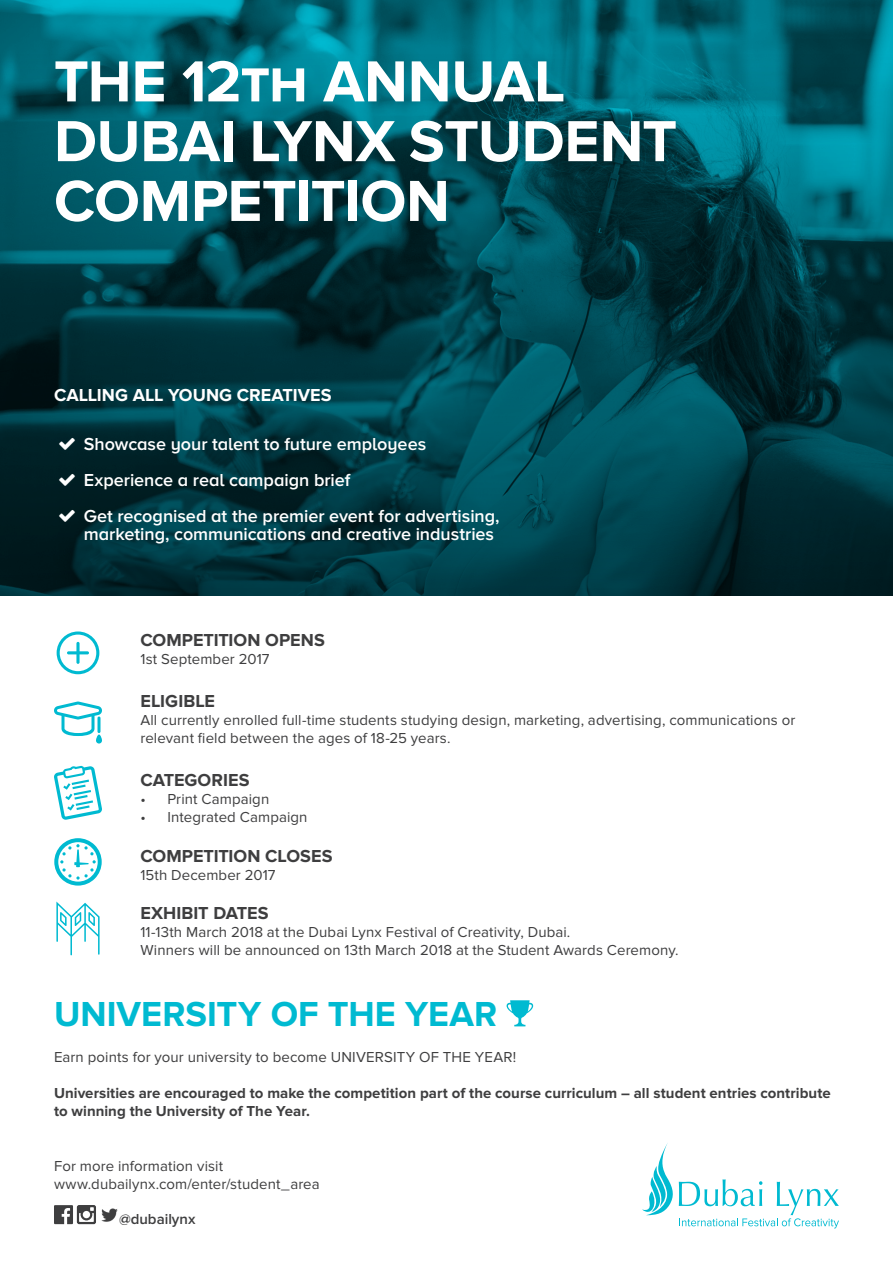
<style>
.page{position:relative;width:893px;height:1263px;background:#fff}
.page>*{position:absolute;margin:0;border:0;box-sizing:border-box;transform-origin:0 0}
.t1{font:700 60px/59.7px "Proxima Nova";letter-spacing:-.01em;color:#fff}
.t2{font:700 36px "Proxima Nova";color:#00bad1}
.t3{font:600 18px/36px "Proxima Nova A";color:#fff}
.t4{font:700 18px "Proxima Nova";letter-spacing:.005em;color:#3e3e3f}
.t5{font:700 18px "Proxima Nova";color:#fff}
.t6{font:15px/18px "Proxima Nova";letter-spacing:.005em;color:#3e3e3f}
.t7{font:700 15px/18px "Proxima Nova";letter-spacing:.005em;color:#3e3e3f}
.t8{font:600 15px "Proxima Nova";color:#3e3e3f}
</style>
<div class="page">
<svg style="left:0;top:0;width:893px;height:54px;background:#006f7f"></svg>
<svg style="left:0;top:54px;width:893px;height:541px;background:#00434e"></svg>
<svg style="left:54px;top:1205px;width:42px;height:19px"></svg>
<img style="left:103px;top:1208px;width:13px;height:13px">
<div style="left:100px;top:1205px;width:19px;height:19px;border:2px solid #fff"></div>
<svg style="left:54px;top:701px;width:48px;height:42px"></svg>
<svg style="left:54px;top:766px;width:48px;height:54px"></svg>
<svg style="left:54px;top:838px;width:48px;height:47px"></svg>
<svg style="left:56px;top:901px;width:44px;height:54px"></svg>
<svg style="left:506px;top:1000px;width:28px;height:26px"></svg>
<svg style="left:642px;top:1143px;width:197px;height:85px"></svg>
<svg style="left:57px;top:631px;width:42px;height:43px"></svg>
<hr style="left:67px;top:651px;width:22px;height:3px;background:#00bad1;border-radius:2px">
<svg style="left:76px;top:642px;width:4px;height:22px"></svg>
<svg style="left:59px;top:438px;width:16px;height:12px"></svg>
<svg style="left:59px;top:474px;width:16px;height:12px"></svg>
<svg style="left:59px;top:510px;width:16px;height:12px"></svg>
<h1 class="t1" style="left:54px;top:53px;width:625px">THE 12th ANNUAL<br>DUBAI LYNX STUDENT<br>COMPETITION</h1>
<p class="t5" style="left:54px;top:385px;width:279px">CALLING ALL YOUNG CREATIVES</p>
<p class="t3" style="left:84px;top:426px;width:417px">Showcase your talent to future employees<br>Experience a real campaign brief<br>Get recognised at the premier event for advertising,</p>
<p class="t3" style="left:84px;top:516px;width:412px">marketing, communications and creative industries</p>
<p class="t4" style="left:140px;top:629px;width:186px">COMPETITION OPENS</p>
<p class="t6" style="left:140px;top:650px;width:131px">1st September 2017</p>
<p class="t4" style="left:140px;top:690px;width:76px">ELIGIBLE</p>
<p class="t6" style="left:140px;top:711px;width:656px">All currently enrolled full-time students studying design, marketing, advertising, communications or relevant field between the ages of 18-25 years.</p>
<p class="t4" style="left:140px;top:770px;width:111px">CATEGORIES</p>
<p class="t6" style="left:140px;top:790px;width:130px">• Print Campaign</p>
<p class="t6" style="left:140px;top:808px;width:169px">• Integrated Campaign</p>
<p class="t4" style="left:140px;top:845px;width:194px">COMPETITION CLOSES</p>
<p class="t6" style="left:140px;top:866px;width:137px">15th December 2017</p>
<p class="t4" style="left:140px;top:903px;width:130px">EXHIBIT DATES</p>
<p class="t6" style="left:140px;top:923px;width:540px">11-13th March 2018 at the Dubai Lynx Festival of Creativity, Dubai.<br>Winners will be announced on 13th March 2018 at the Student Awards Ceremony.</p>
<h2 class="t2" style="left:54px;top:993px;width:445px">UNIVERSITY OF THE YEAR</h2>
<p class="t6" style="left:54px;top:1048px;width:464px">Earn points for your university to become UNIVERSITY OF THE YEAR!</p>
<p class="t7" style="left:54px;top:1085px;width:778px">Universities are encouraged to make the competition part of the course curriculum – all student entries contribute to winning the University of The Year.</p>
<p class="t6" style="left:54px;top:1157px;width:267px">For more information visit www.dubailynx.com/enter/student_area</p>
<p class="t8" style="left:119px;top:1210px;width:78px">@dubailynx</p>
</div>
